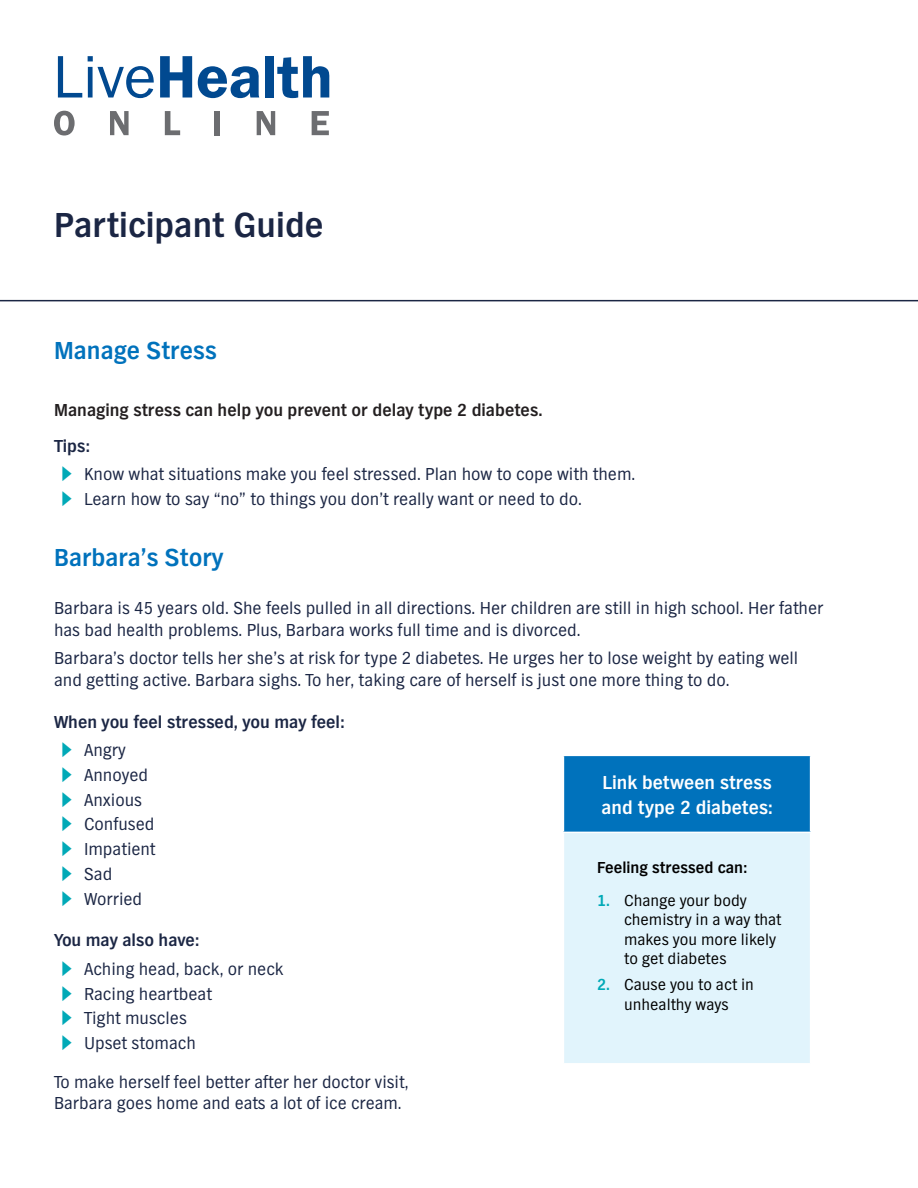
<style>
.page{position:relative;width:918px;height:1188px;background:#fff}
.page>*{position:absolute;margin:0;border:0;box-sizing:border-box;transform-origin:0 0}
.t1{font:700 36px "TV Nord EF";color:#1b2644}
.t2{font:700 25.5px "TV Nord EF";color:#0072bc}
.t3{font:700 19.5px "TV Nord EF";color:#fff}
.t4{font:18px/21.6px "TV Nord EF";color:#1b2644}
.t5{font:700 18px "TV Nord EF";color:#231f20}
.t6{font:700 18px "TV Nord EF";color:#1b2644}
.t7{font:16.5px/19.5px "TV Nord EF";color:#000}
.t8{font:700 16.5px "TV Nord EF";color:#000}
.s1{font-weight:700;color:#00a9b7}
</style>
<div class="page">
<hr style="left:0;top:300px;width:918px;height:1px;background:#1b2644">
<svg style="left:58px;top:56px;width:24px;height:42px"></svg>
<svg style="left:88px;top:56px;width:66px;height:42px"></svg>
<svg style="left:160px;top:56px;width:32px;height:42px"></svg>
<svg style="left:198px;top:66px;width:61px;height:32px"></svg>
<div style="left:265px;top:56px;width:9px;height:42px;background:#014990"></div>
<svg style="left:277px;top:56px;width:52px;height:42px"></svg>
<svg style="left:54px;top:111px;width:21px;height:25px"></svg>
<svg style="left:110px;top:111px;width:19px;height:24px"></svg>
<svg style="left:165px;top:111px;width:15px;height:24px"></svg>
<div style="left:214px;top:111px;width:6px;height:24px;background:#6c6d70"></div>
<svg style="left:257px;top:111px;width:18px;height:24px"></svg>
<svg style="left:312px;top:111px;width:17px;height:24px"></svg>
<div style="left:563px;top:755px;width:248px;height:77px;background:#0072bc"></div>
<div style="left:563px;top:832px;width:248px;height:232px;background:#e1f4fc"></div>
<hr style="left:810px;top:833px;width:1px;height:230px;background:#fff">
<hr style="left:563px;top:1063px;width:248px;height:2px;background:#fff">
<hr style="left:563px;top:833px;width:1px;height:230px;background:#fff">
<hr style="left:563px;top:755px;width:248px;height:1px;background:#fff">
<hr style="left:563px;top:756px;width:1px;height:76px;background:#fff">
<hr style="left:810px;top:756px;width:1px;height:76px;background:#fff">
<hr style="left:563px;top:832px;width:248px;height:1px;background:#fff">
<p class="t1" style="left:54px;top:206px;width:271px">Participant Guide</p>
<p class="t2" style="left:54px;top:336px;width:164px">Manage Stress</p>
<p class="t5" style="left:54px;top:401px;width:490px">Managing stress can help you prevent or delay type 2 diabetes.</p>
<p class="t6" style="left:54px;top:436px;width:37px">Tips:</p>
<p class="t4" style="left:84px;top:463px;width:553px">Know what situations make you feel stressed. Plan how to cope with them.</p>
<p class="t4" style="left:84px;top:488px;width:499px">Learn how to say “no” to things you don’t really want or need to do.</p>
<p class="t2" style="left:54px;top:543px;width:171px">Barbara’s Story</p>
<p class="t4" style="left:54px;top:597px;width:771px">Barbara is 45 years old. She feels pulled in all directions. Her children are still in high school. Her father has bad health problems. Plus, Barbara works full time and is divorced.</p>
<p class="t4" style="left:54px;top:647px;width:746px">Barbara’s doctor tells her she’s at risk for type 2 diabetes. He urges her to lose weight by eating well and getting active. Barbara sighs. To her, taking care of herself is just one more thing to do.</p>
<p class="t6" style="left:54px;top:712px;width:292px">When you feel stressed, you may feel:</p>
<p class="t4" style="left:84px;top:739px;width:43px">Angry</p>
<p class="t4" style="left:84px;top:764px;width:66px">Annoyed</p>
<p class="t4" style="left:84px;top:789px;width:60px">Anxious</p>
<p class="t4" style="left:84px;top:814px;width:72px">Confused</p>
<p class="t4" style="left:84px;top:838px;width:73px">Impatient</p>
<p class="t4" style="left:84px;top:863px;width:30px">Sad</p>
<p class="t4" style="left:84px;top:888px;width:60px">Worried</p>
<p class="t6" style="left:54px;top:930px;width:147px">You may also have:</p>
<p class="t4" style="left:84px;top:958px;width:201px">Aching head, back, or neck</p>
<p class="t4" style="left:84px;top:983px;width:130px">Racing heartbeat</p>
<p class="t4" style="left:84px;top:1007px;width:104px">Tight muscles</p>
<p class="t4" style="left:84px;top:1032px;width:113px">Upset stomach</p>
<p class="t4" style="left:54px;top:1071px;width:356px">To make herself feel better after her doctor visit,<br>Barbara goes home and eats a lot of ice cream.</p>
<p class="t3" style="left:602px;top:771px;width:171px">Link between stress</p>
<p class="t3" style="left:602px;top:797px;width:172px">and type 2 diabetes:</p>
<p class="t8" style="left:597px;top:858px;width:151px">Feeling stressed can:</p>
<p class="t7" style="left:624px;top:890px;width:159px;text-indent:-27px"><span class="s1">1.</span> Change your body chemistry in a way that makes you more likely to get diabetes</p>
<p class="t7" style="left:597px;top:975px;width:158px;text-align:center"><span class="s1">2.</span> Cause you to act in unhealthy ways</p>
</div>
